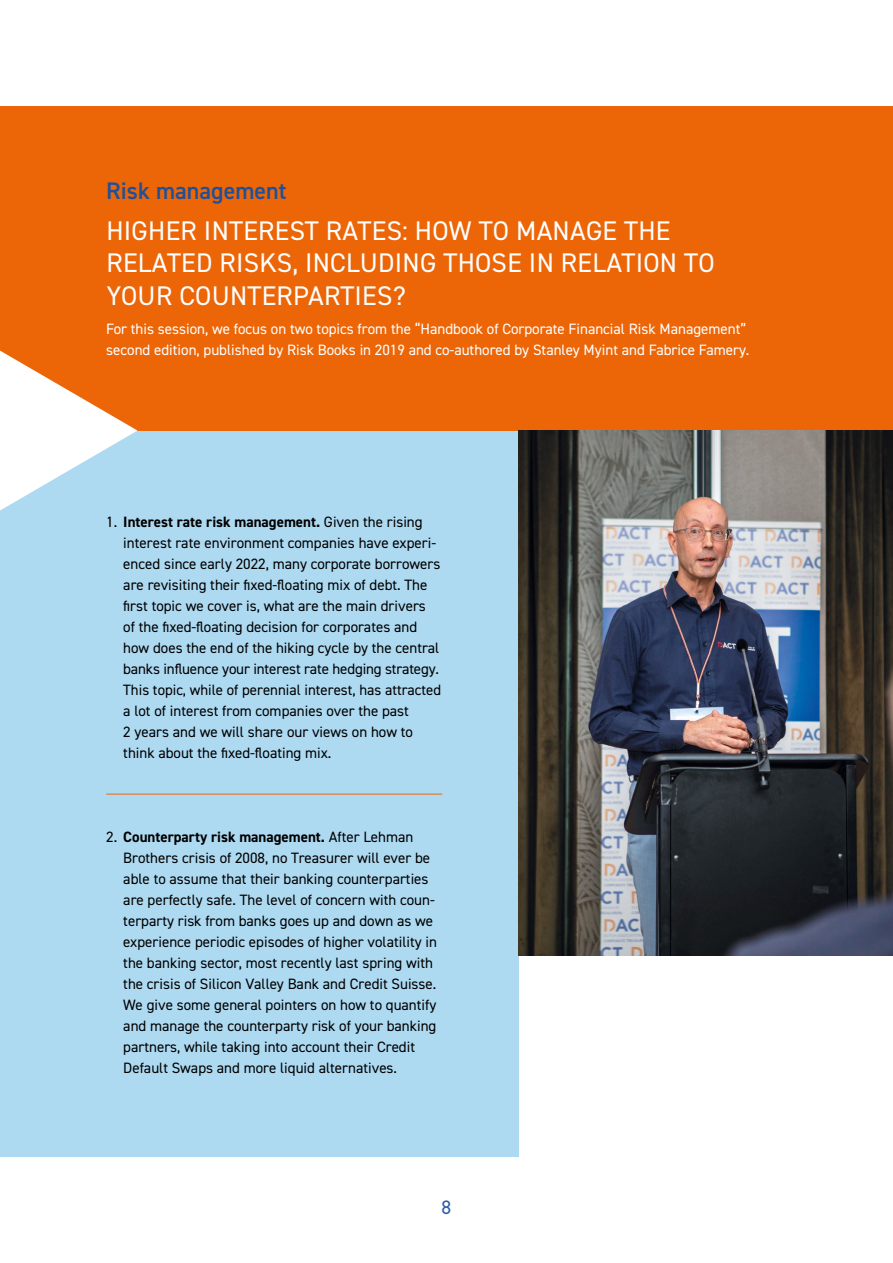
<style>
.page{position:relative;width:893px;height:1263px;background:#fff}
.page>*{position:absolute;margin:0;border:0;box-sizing:border-box;transform-origin:0 0}
.t1{font:27px/32.4px "DIN2014";letter-spacing:.01em;color:#fff}
.t2{font:600 24px "DIN2014";color:#205098}
.t3{font:19.5px "DIN2014";color:#295ba7}
.t4{font:15px/21px "DIN2014";color:#000}
.t5{font:15px/21px "DIN2014";color:#fff}
.s1{font-weight:700}
</style>
<div class="page">
<div style="left:0;top:404px;width:519px;height:753px;background:#add9f1"></div>
<div style="left:0;top:106px;width:893px;height:325px;background:#ec6608"></div>
<img style="left:519px;top:431px;width:374px;height:525px">
<hr style="left:106px;top:794px;width:336px;height:1px;background:#ec6608">
<svg style="left:0;top:351px;width:138px;height:159px"></svg>
<h2 class="t2" style="left:106px;top:175px;width:182px">Risk management</h2>
<h1 class="t1" style="left:106px;top:214px;width:610px">HIGHER INTEREST RATES: HOW TO MANAGE THE<br>RELATED RISKS, INCLUDING THOSE IN RELATION TO<br>YOUR COUNTERPARTIES?</h1>
<p class="t5" style="left:106px;top:318px;width:645px">For this session, we focus on two topics from the “Handbook of Corporate Financial Risk Management” second edition, published by Risk Books in 2019 and co-authored by Stanley Myint and Fabrice Famery.</p>
<p class="t4" style="left:123px;top:510px;width:319px;text-indent:-17px">1. <span class="s1">Interest rate risk management.</span> Given the rising interest rate environment companies have experi&shy;enced since early 2022, many corporate borrowers are revisiting their fixed-floating mix of debt. The first topic we cover is, what are the main drivers of the fixed-floating decision for corporates and how does the end of the hiking cycle by the central banks influence your interest rate hedging strategy.<br>This topic, while of perennial interest, has attracted a lot of interest from companies over the past<br>2 years and we will share our views on how to think about the fixed-floating mix.</p>
<p class="t4" style="left:123px;top:825px;width:315px;text-indent:-17px">2. <span class="s1">Counterparty risk management.</span> After Lehman Brothers crisis of 2008, no Treasurer will ever be able to assume that their banking counterparties are perfectly safe. The level of concern with coun&shy;terparty risk from banks goes up and down as we experience periodic episodes of higher volatility in the banking sector, most recently last spring with the crisis of Silicon Valley Bank and Credit Suisse.<br>We give some general pointers on how to quantify and manage the counterparty risk of your banking partners, while taking into account their Credit Default Swaps and more liquid alternatives.</p>
<h3 class="t3" style="left:442px;top:1195px;width:11px">8</h3>
</div>
